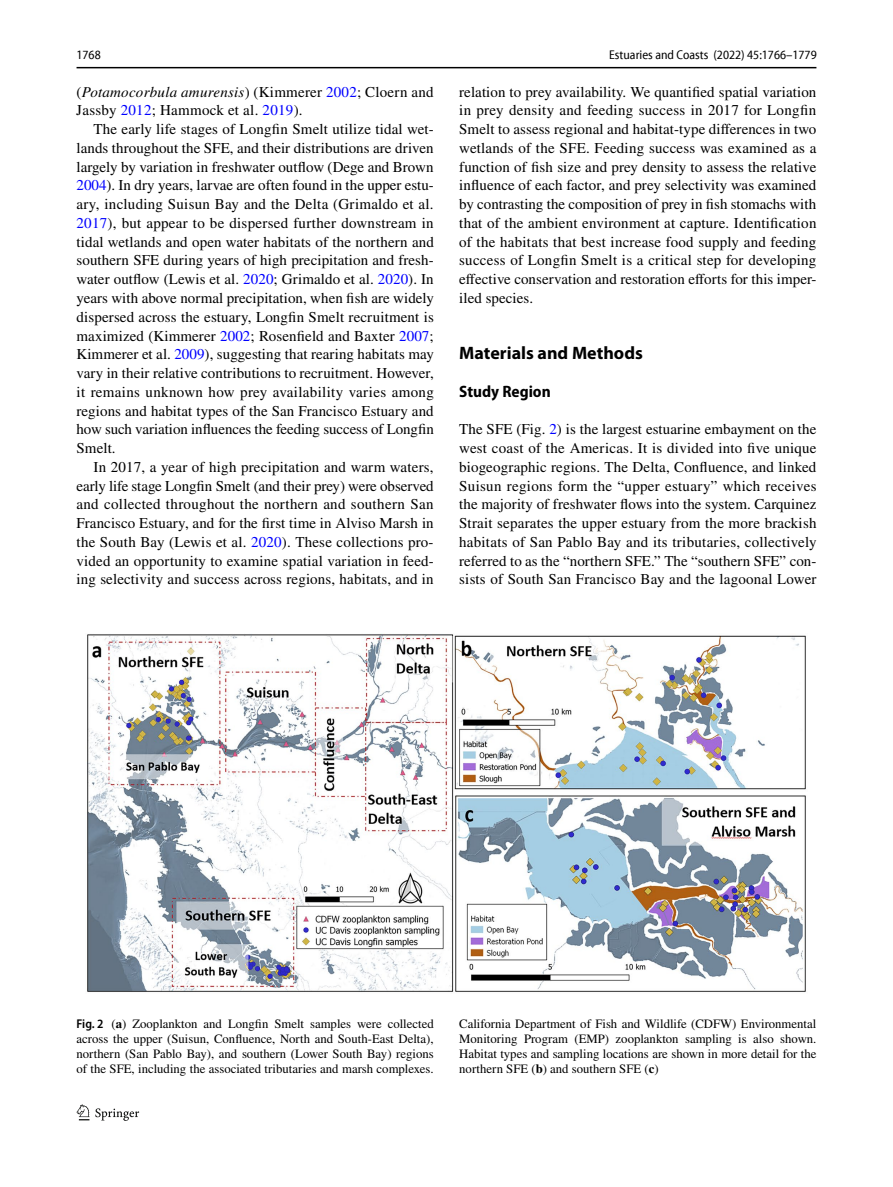
<style>
.page{position:relative;width:893px;height:1187px;background:#fff}
.page>*{position:absolute;margin:0;border:0;box-sizing:border-box;transform-origin:0 0}
.t1{font:700 18px "Myriad Pro";color:#000}
.t2{font:700 semi-condensed 16.5px "Myriad Pro";color:#000}
.t3{font:15px/18.8px "STIX";letter-spacing:.01em;color:#000;text-align:justify}
.t4{font:12.75px/15px "STIX";color:#000;text-align:justify}
.t5{font:semi-condensed 12.75px "Myriad Pro Unic";color:#000}
.s1{font-style:italic}
.s2{color:#00f}
.s3{font-family:"Myriad Pro";font-weight:600;font-stretch:semi-condensed}
.s4{font-weight:700}
</style>
<div class="page">
<hr style="left:77px;top:67px;width:739px;height:1px;background:#000">
<img style="left:87px;top:633px;width:719px;height:359px">
<svg style="left:77px;top:1104px;width:12px;height:16px"></svg>
<svg style="left:95px;top:1108px;width:44px;height:12px"></svg>
<p class="t5" style="left:77px;top:50px;width:26px">1768</p>
<p class="t5" style="left:609px;top:50px;width:209px">Estuaries and Coasts (2022) 45:1766–1779</p>
<p class="t3" style="left:77px;top:83px;width:359px">(<span class="s1">Potamocorbula amurensis</span>) (Kimmerer <span class="s2">2002</span>; Cloern and<br>Jassby <span class="s2">2012</span>; Hammock et al. <span class="s2">2019</span>).</p>
<p class="t3" style="left:77px;top:121px;width:359px;text-indent:17px">The early life stages of Longfin Smelt utilize tidal wet&shy;lands throughout the SFE, and their distributions are driven largely by variation in freshwater outflow (Dege and Brown <span class="s2">2004</span>). In dry years, larvae are often found in the upper estu&shy;ary, including Suisun Bay and the Delta (Grimaldo et al.<br><span class="s2">2017</span>), but appear to be dispersed further downstream in tidal wetlands and open water habitats of the northern and southern SFE during years of high precipitation and fresh&shy;water outflow (Lewis et al. <span class="s2">2020</span>; Grimaldo et al. <span class="s2">2020</span>). In years with above normal precipitation, when fish are widely dispersed across the estuary, Longfin Smelt recruitment is maximized (Kimmerer <span class="s2">2002</span>; Rosenfield and Baxter <span class="s2">2007</span>; Kimmerer et al. <span class="s2">2009</span>), suggesting that rearing habitats may vary in their relative contributions to recruitment. However, it remains unknown how prey availability varies among regions and habitat types of the San Francisco Estuary and how such variation influences the feeding success of Longfin Smelt.</p>
<p class="t3" style="left:77px;top:458px;width:359px;text-indent:17px">In 2017, a year of high precipitation and warm waters, early life stage Longfin Smelt (and their prey) were observed and collected throughout the northern and southern San Francisco Estuary, and for the first time in Alviso Marsh in the South Bay (Lewis et al. <span class="s2">2020</span>). These collections pro&shy;vided an opportunity to examine spatial variation in feed&shy;ing selectivity and success across regions, habitats, and in</p>
<p class="t3" style="left:459px;top:83px;width:359px">relation to prey availability. We quantified spatial variation in prey density and feeding success in 2017 for Longfin Smelt to assess regional and habitat-type differences in two wetlands of the SFE. Feeding success was examined as a function of fish size and prey density to assess the relative influence of each factor, and prey selectivity was examined by contrasting the composition of prey in fish stomachs with that of the ambient environment at capture. Identification of the habitats that best increase food supply and feeding success of Longfin Smelt is a critical step for developing effective conservation and restoration efforts for this imper&shy;iled species.</p>
<p class="t1" style="left:459px;top:341px;width:185px">Materials and Methods</p>
<p class="t2" style="left:459px;top:382px;width:93px">Study Region</p>
<p class="t3" style="left:459px;top:421px;width:359px">The SFE (Fig. <span class="s2">2</span>) is the largest estuarine embayment on the west coast of the Americas. It is divided into five unique biogeographic regions. The Delta, Confluence, and linked Suisun regions form the “upper estuary” which receives the majority of freshwater flows into the system. Carquinez Strait separates the upper estuary from the more brackish habitats of San Pablo Bay and its tributaries, collectively referred to as the “northern SFE.” The “southern SFE” con&shy;sists of South San Francisco Bay and the lagoonal Lower</p>
<p class="t4" style="left:77px;top:1017px;width:359px"><span class="s3">Fig. 2</span> (<span class="s4">a</span>) Zooplankton and Longfin Smelt samples were collected across the upper (Suisun, Confluence, North and South-East Delta), northern (San Pablo Bay), and southern (Lower South Bay) regions of the SFE, including the associated tributaries and marsh complexes.</p>
<p class="t4" style="left:459px;top:1017px;width:359px">California Department of Fish and Wildlife (CDFW) Environmental Monitoring Program (EMP) zooplankton sampling is also shown.<br>Habitat types and sampling locations are shown in more detail for the northern SFE (<span class="s4">b</span>) and southern SFE (<span class="s4">c</span>)</p>
</div>
